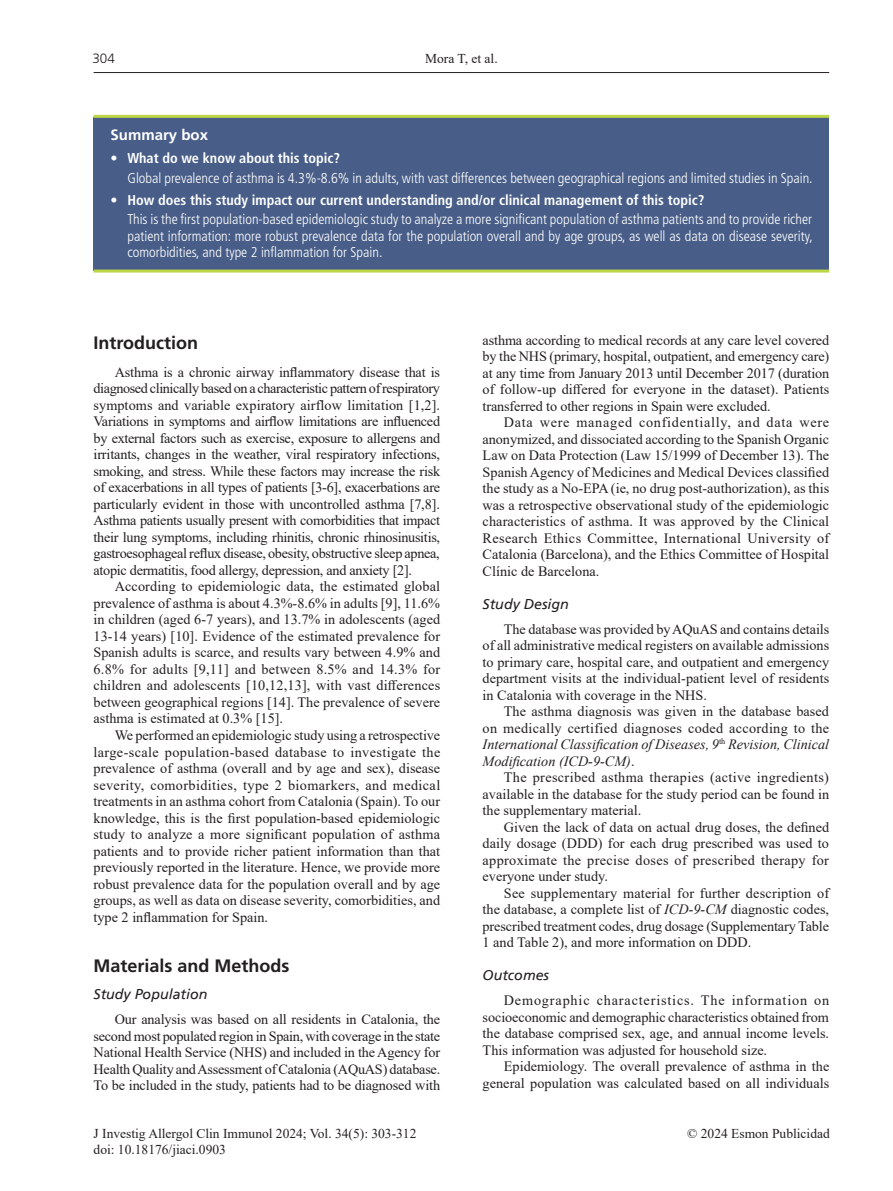
<style>
.page{position:relative;width:893px;height:1191px;background:#fff}
.page>*{position:absolute;margin:0;border:0;box-sizing:border-box;transform-origin:0 0}
.t1{font:700 18px "Frutiger";color:#231f20}
.t2{font:700 15px "Frutiger LT Std";color:#fff}
.t3{font:14.25px/16.5px "Times New Roman";color:#231f20;text-align:justify}
.t4{font:300 condensed 14.25px/16.5px "Frutiger LT Std";color:#fff;text-align:justify}
.t5{font:700 condensed 14.25px "Frutiger LT Std";color:#fff}
.t6{font:italic 14.25px "Frutiger";color:#231f20}
.t7{font:13.5px "Times New Roman";color:#231f20}
.t8{font:300 13.5px "Frutiger LT Std";color:#231f20}
.s1{font-style:italic}
</style>
<div class="page">
<hr style="left:94px;top:72px;width:735px;height:1px;background:#231f20">
<div style="left:94px;top:117px;width:735px;height:153px;background:#485e88"></div>
<hr style="left:94px;top:115px;width:735px;height:3px;background:#bcd646">
<hr style="left:94px;top:269px;width:735px;height:3px;background:#bcd646">
<p class="t8" style="left:92px;top:50px;width:24px">304</p>
<p class="t7" style="left:425px;top:48px;width:74px">Mora T, et al.</p>
<p class="t2" style="left:111px;top:126px;width:99px">Summary box</p>
<p class="t5" style="left:111px;top:150px;width:231px">• What do we know about this topic?</p>
<p class="t4" style="left:128px;top:170px;width:687px">Global prevalence of asthma is 4.3%-8.6% in adults, with vast differences between geographical regions and limited studies in Spain.</p>
<p class="t5" style="left:111px;top:191px;width:595px">• How does this study impact our current understanding and/or clinical management of this topic?</p>
<p class="t4" style="left:128px;top:211px;width:687px">This is the first population-based epidemiologic study to analyze a more significant population of asthma patients and to provide richer patient information: more robust prevalence data for the population overall and by age groups, as well as data on disease severity, comorbidities, and type 2 inflammation for Spain.</p>
<p class="t1" style="left:94px;top:332px;width:106px">Introduction</p>
<p class="t3" style="left:94px;top:363px;width:348px;text-indent:21px">Asthma is a chronic airway inflammatory disease that is diagnosed clinically based on a characteristic pattern of respiratory symptoms and variable expiratory airflow limitation [1,2].<br>Variations in symptoms and airflow limitations are influenced by external factors such as exercise, exposure to allergens and irritants, changes in the weather, viral respiratory infections, smoking, and stress. While these factors may increase the risk of exacerbations in all types of patients [3-6], exacerbations are particularly evident in those with uncontrolled asthma [7,8].<br>Asthma patients usually present with comorbidities that impact their lung symptoms, including rhinitis, chronic rhinosinusitis, gastroesophageal reflux disease, obesity, obstructive sleep apnea, atopic dermatitis, food allergy, depression, and anxiety [2].</p>
<p class="t3" style="left:94px;top:578px;width:348px;text-indent:21px">According to epidemiologic data, the estimated global prevalence of asthma is about 4.3%-8.6% in adults [9], 11.6% in children (aged 6-7 years), and 13.7% in adolescents (aged 13-14 years) [10]. Evidence of the estimated prevalence for Spanish adults is scarce, and results vary between 4.9% and 6.8% for adults [9,11] and between 8.5% and 14.3% for children and adolescents [10,12,13], with vast differences between geographical regions [14]. The prevalence of severe asthma is estimated at 0.3% [15].</p>
<p class="t3" style="left:94px;top:726px;width:348px;text-indent:21px">We performed an epidemiologic study using a retrospective large-scale population-based database to investigate the prevalence of asthma (overall and by age and sex), disease severity, comorbidities, type 2 biomarkers, and medical treatments in an asthma cohort from Catalonia (Spain). To our knowledge, this is the first population-based epidemiologic study to analyze a more significant population of asthma patients and to provide richer patient information than that previously reported in the literature. Hence, we provide more robust prevalence data for the population overall and by age groups, as well as data on disease severity, comorbidities, and type 2 inflammation for Spain.</p>
<p class="t1" style="left:94px;top:955px;width:198px">Materials and Methods</p>
<p class="t6" style="left:94px;top:986px;width:116px">Study Population</p>
<p class="t3" style="left:94px;top:1010px;width:348px;text-indent:21px">Our analysis was based on all residents in Catalonia, the second most populated region in Spain, with coverage in the state National Health Service (NHS) and included in the Agency for Health Quality and Assessment of Catalonia (AQuAS) database.<br>To be included in the study, patients had to be diagnosed with</p>
<p class="t3" style="left:483px;top:331px;width:348px">asthma according to medical records at any care level covered by the NHS (primary, hospital, outpatient, and emergency care) at any time from January 2013 until December 2017 (duration of follow-up differed for everyone in the dataset). Patients transferred to other regions in Spain were excluded.</p>
<p class="t3" style="left:483px;top:414px;width:348px;text-indent:21px">Data were managed confidentially, and data were anonymized, and dissociated according to the Spanish Organic Law on Data Protection (Law 15/1999 of December 13). The Spanish Agency of Medicines and Medical Devices classified the study as a No-EPA (ie, no drug post-authorization), as this was a retrospective observational study of the epidemiologic characteristics of asthma. It was approved by the Clinical Research Ethics Committee, International University of Catalonia (Barcelona), and the Ethics Committee of Hospital Clínic de Barcelona.</p>
<p class="t6" style="left:483px;top:595px;width:88px">Study Design</p>
<p class="t3" style="left:483px;top:620px;width:348px;text-indent:21px">The database was provided by AQuAS and contains details of all administrative medical registers on available admissions to primary care, hospital care, and outpatient and emergency department visits at the individual-patient level of residents in Catalonia with coverage in the NHS.</p>
<p class="t3" style="left:483px;top:702px;width:348px;text-indent:21px">The asthma diagnosis was given in the database based on medically certified diagnoses coded according to the <span class="s1">International Classification of Diseases, 9</span><sup>th</sup> <span class="s1">Revision, Clinical Modification (ICD-9-CM)</span>.</p>
<p class="t3" style="left:483px;top:768px;width:348px;text-indent:21px">The prescribed asthma therapies (active ingredients) available in the database for the study period can be found in the supplementary material.</p>
<p class="t3" style="left:483px;top:818px;width:348px;text-indent:21px">Given the lack of data on actual drug doses, the defined daily dosage (DDD) for each drug prescribed was used to approximate the precise doses of prescribed therapy for everyone under study.</p>
<p class="t3" style="left:483px;top:884px;width:348px;text-indent:21px">See supplementary material for further description of the database, a complete list of <span class="s1">ICD-9-CM</span> diagnostic codes, prescribed treatment codes, drug dosage (Supplementary Table 1 and Table 2), and more information on DDD.</p>
<p class="t6" style="left:483px;top:966px;width:68px">Outcomes</p>
<p class="t3" style="left:483px;top:991px;width:348px;text-indent:21px">Demographic characteristics. The information on socioeconomic and demographic characteristics obtained from the database comprised sex, age, and annual income levels.<br>This information was adjusted for household size.</p>
<p class="t3" style="left:483px;top:1057px;width:348px;text-align:right">Epidemiology. The overall prevalence of asthma in the general population was calculated based on all individuals</p>
<p class="t7" style="left:94px;top:1123px;width:324px">J Investig Allergol Clin Immunol 2024; Vol. 34(5): 303-312</p>
<p class="t7" style="left:687px;top:1123px;width:144px">© 2024 Esmon Publicidad</p>
<p class="t7" style="left:94px;top:1140px;width:134px">doi: 10.18176/jiaci.0903</p>
</div>
